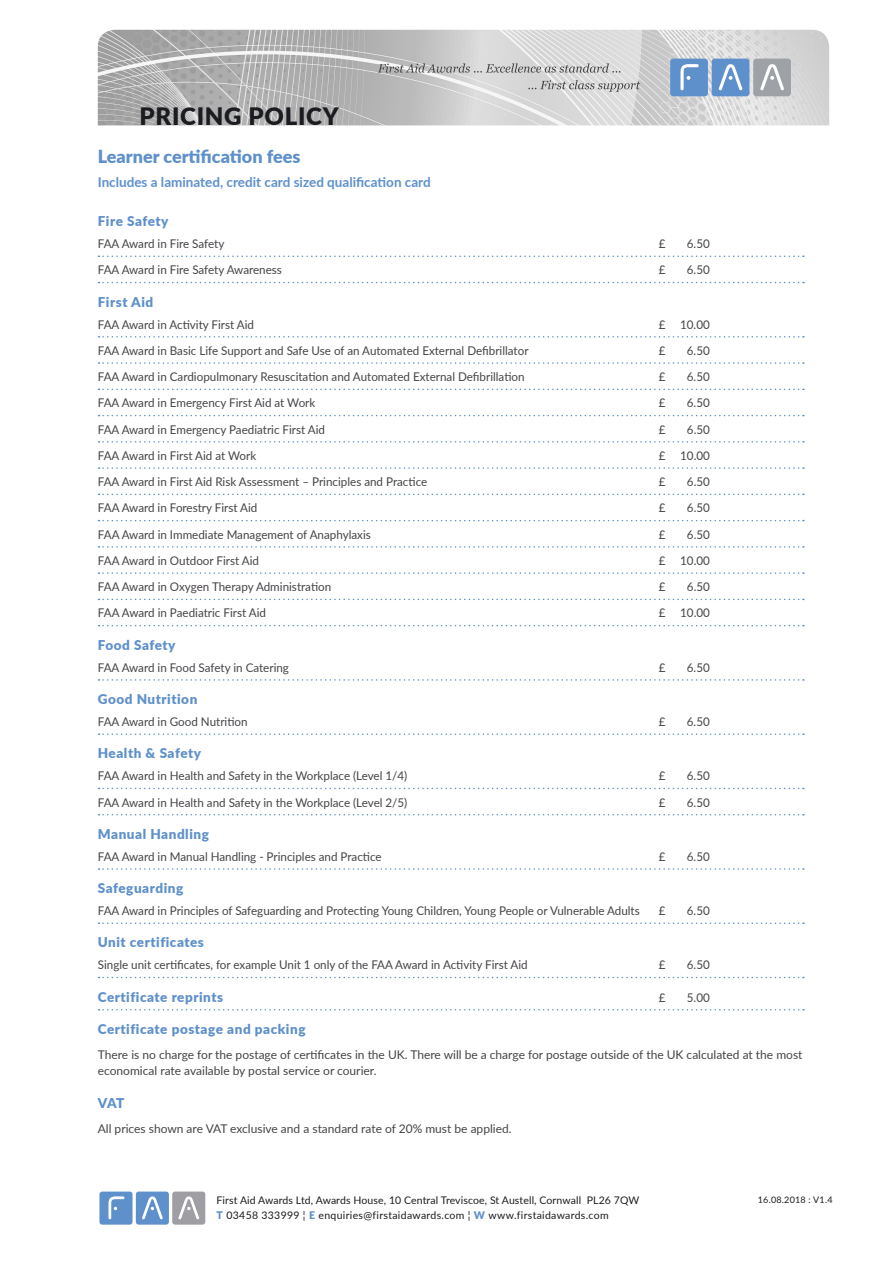
<style>
.page{position:relative;width:893px;height:1263px;background:#fff}
.page>*{position:absolute;margin:0;border:0;box-sizing:border-box;transform-origin:0 0}
.t1{font:900 24px "Lato";letter-spacing:.03em;color:#1b1c20}
.t2{font:900 18px "Lato";color:#5e90cb}
.t3{font:900 13.5px "Lato";letter-spacing:.04em;color:#5e90cb}
.t4{font:700 13.5px "Lato";color:#5e90cb}
.t5{font:12px/16.5px "Lato";color:#464347}
.t6{font:10.5px "Lato";letter-spacing:.01em;color:#1b1c20}
.t7{font:10.5px "Lato";letter-spacing:.03em;color:#1b1c20}
.t8{font:9px "Lato";letter-spacing:.025em;color:#1b1c20}
.s1{font-weight:900;color:#5e90cb}
</style>
<div class="page">
<img style="left:98px;top:30px;width:731px;height:95px">
<div style="left:670px;top:59px;width:38px;height:37px;background:#5e90cb;border-radius:3px"></div>
<div style="left:712px;top:59px;width:37px;height:37px;background:#5e90cb;border-radius:3px"></div>
<div style="left:753px;top:59px;width:38px;height:37px;background:#9ea2a7;border-radius:3px"></div>
<svg style="left:719px;top:64px;width:24px;height:27px"></svg>
<svg style="left:760px;top:64px;width:24px;height:27px"></svg>
<svg style="left:680px;top:64px;width:19px;height:26px"></svg>
<svg style="left:528px;top:80px;width:112px;height:12px"></svg>
<svg style="left:378px;top:63px;width:242px;height:10px"></svg>
<div style="left:136px;top:1191px;width:33px;height:33px;background:#5e90cb;border-radius:3px"></div>
<div style="left:172px;top:1191px;width:33px;height:33px;background:#9f9fa3;border-radius:3px"></div>
<div style="left:99px;top:1191px;width:34px;height:33px;background:#5e90cb;border-radius:3px"></div>
<svg style="left:142px;top:1196px;width:21px;height:23px"></svg>
<svg style="left:178px;top:1196px;width:21px;height:23px"></svg>
<svg style="left:109px;top:1196px;width:15px;height:23px"></svg>
<svg style="left:99px;top:256px;width:705px;height:1px"></svg>
<svg style="left:99px;top:282px;width:705px;height:1px"></svg>
<svg style="left:99px;top:336px;width:705px;height:2px"></svg>
<svg style="left:99px;top:362px;width:705px;height:2px"></svg>
<svg style="left:99px;top:389px;width:705px;height:1px"></svg>
<svg style="left:99px;top:415px;width:705px;height:1px"></svg>
<svg style="left:99px;top:441px;width:705px;height:2px"></svg>
<svg style="left:99px;top:467px;width:705px;height:2px"></svg>
<svg style="left:99px;top:494px;width:705px;height:1px"></svg>
<svg style="left:99px;top:520px;width:705px;height:1px"></svg>
<svg style="left:99px;top:546px;width:705px;height:2px"></svg>
<svg style="left:99px;top:572px;width:705px;height:2px"></svg>
<svg style="left:99px;top:599px;width:705px;height:1px"></svg>
<svg style="left:99px;top:625px;width:705px;height:1px"></svg>
<svg style="left:99px;top:679px;width:705px;height:2px"></svg>
<svg style="left:99px;top:733px;width:705px;height:2px"></svg>
<svg style="left:99px;top:788px;width:705px;height:1px"></svg>
<svg style="left:99px;top:814px;width:705px;height:1px"></svg>
<svg style="left:99px;top:868px;width:705px;height:2px"></svg>
<svg style="left:99px;top:922px;width:705px;height:2px"></svg>
<svg style="left:99px;top:977px;width:705px;height:1px"></svg>
<svg style="left:99px;top:1009px;width:705px;height:1px"></svg>
<h1 class="t1" style="left:140px;top:99px;width:201px">PRICING POLICY</h1>
<h2 class="t2" style="left:98px;top:143px;width:204px">Learner certification fees</h2>
<p class="t4" style="left:98px;top:172px;width:334px">Includes a laminated, credit card sized qualification card</p>
<p class="t3" style="left:98px;top:211px;width:72px">Fire Safety</p>
<p class="t5" style="left:98px;top:235px;width:128px">FAA Award in Fire Safety</p>
<p class="t5" style="left:659px;top:235px;width:8px">£</p>
<p class="t5" style="left:687px;top:235px;width:25px">6.50</p>
<p class="t5" style="left:98px;top:261px;width:186px">FAA Award in Fire Safety Awareness</p>
<p class="t5" style="left:659px;top:261px;width:8px">£</p>
<p class="t5" style="left:687px;top:261px;width:25px">6.50</p>
<p class="t3" style="left:98px;top:291px;width:57px">First Aid</p>
<p class="t5" style="left:98px;top:315px;width:158px">FAA Award in Activity First Aid</p>
<p class="t5" style="left:659px;top:315px;width:53px">£ 10.00</p>
<p class="t5" style="left:98px;top:342px;width:432px">FAA Award in Basic Life Support and Safe Use of an Automated External Defibrillator</p>
<p class="t5" style="left:659px;top:342px;width:8px">£</p>
<p class="t5" style="left:687px;top:342px;width:25px">6.50</p>
<p class="t5" style="left:98px;top:368px;width:428px">FAA Award in Cardiopulmonary Resuscitation and Automated External Defibrillation</p>
<p class="t5" style="left:659px;top:368px;width:8px">£</p>
<p class="t5" style="left:687px;top:368px;width:25px">6.50</p>
<p class="t5" style="left:98px;top:394px;width:219px">FAA Award in Emergency First Aid at Work</p>
<p class="t5" style="left:659px;top:394px;width:8px">£</p>
<p class="t5" style="left:687px;top:394px;width:25px">6.50</p>
<p class="t5" style="left:98px;top:420px;width:229px">FAA Award in Emergency Paediatric First Aid</p>
<p class="t5" style="left:659px;top:420px;width:8px">£</p>
<p class="t5" style="left:687px;top:420px;width:25px">6.50</p>
<p class="t5" style="left:98px;top:447px;width:160px">FAA Award in First Aid at Work</p>
<p class="t5" style="left:659px;top:447px;width:53px">£ 10.00</p>
<p class="t5" style="left:98px;top:473px;width:331px">FAA Award in First Aid Risk Assessment – Principles and Practice</p>
<p class="t5" style="left:659px;top:473px;width:8px">£</p>
<p class="t5" style="left:687px;top:473px;width:25px">6.50</p>
<p class="t5" style="left:98px;top:499px;width:161px">FAA Award in Forestry First Aid</p>
<p class="t5" style="left:659px;top:499px;width:8px">£</p>
<p class="t5" style="left:687px;top:499px;width:25px">6.50</p>
<p class="t5" style="left:98px;top:526px;width:274px">FAA Award in Immediate Management of Anaphylaxis</p>
<p class="t5" style="left:659px;top:526px;width:8px">£</p>
<p class="t5" style="left:687px;top:526px;width:25px">6.50</p>
<p class="t5" style="left:98px;top:552px;width:163px">FAA Award in Outdoor First Aid</p>
<p class="t5" style="left:659px;top:552px;width:53px">£ 10.00</p>
<p class="t5" style="left:98px;top:578px;width:235px">FAA Award in Oxygen Therapy Administration</p>
<p class="t5" style="left:659px;top:578px;width:8px">£</p>
<p class="t5" style="left:687px;top:578px;width:25px">6.50</p>
<p class="t5" style="left:98px;top:604px;width:170px">FAA Award in Paediatric First Aid</p>
<p class="t5" style="left:659px;top:604px;width:53px">£ 10.00</p>
<p class="t3" style="left:98px;top:635px;width:79px">Food Safety</p>
<p class="t5" style="left:98px;top:659px;width:193px">FAA Award in Food Safety in Catering</p>
<p class="t5" style="left:659px;top:659px;width:8px">£</p>
<p class="t5" style="left:687px;top:659px;width:25px">6.50</p>
<p class="t3" style="left:98px;top:689px;width:101px">Good Nutrition</p>
<p class="t5" style="left:98px;top:713px;width:151px">FAA Award in Good Nutrition</p>
<p class="t5" style="left:659px;top:713px;width:8px">£</p>
<p class="t5" style="left:687px;top:713px;width:25px">6.50</p>
<p class="t3" style="left:98px;top:743px;width:105px">Health &amp; Safety</p>
<p class="t5" style="left:98px;top:767px;width:311px">FAA Award in Health and Safety in the Workplace (Level 1/4)</p>
<p class="t5" style="left:659px;top:767px;width:8px">£</p>
<p class="t5" style="left:687px;top:767px;width:25px">6.50</p>
<p class="t5" style="left:98px;top:793px;width:311px">FAA Award in Health and Safety in the Workplace (Level 2/5)</p>
<p class="t5" style="left:659px;top:793px;width:8px">£</p>
<p class="t5" style="left:687px;top:793px;width:25px">6.50</p>
<p class="t3" style="left:98px;top:824px;width:113px">Manual Handling</p>
<p class="t5" style="left:98px;top:848px;width:285px">FAA Award in Manual Handling - Principles and Practice</p>
<p class="t5" style="left:659px;top:848px;width:8px">£</p>
<p class="t5" style="left:687px;top:848px;width:25px">6.50</p>
<p class="t3" style="left:98px;top:878px;width:87px">Safeguarding</p>
<p class="t5" style="left:98px;top:902px;width:544px">FAA Award in Principles of Safeguarding and Protecting Young Children, Young People or Vulnerable Adults</p>
<p class="t5" style="left:659px;top:902px;width:8px">£</p>
<p class="t5" style="left:687px;top:902px;width:25px">6.50</p>
<p class="t3" style="left:98px;top:932px;width:108px">Unit certificates</p>
<p class="t5" style="left:98px;top:956px;width:431px">Single unit certificates, for example Unit 1 only of the FAA Award in Activity First Aid</p>
<p class="t5" style="left:659px;top:956px;width:8px">£</p>
<p class="t5" style="left:687px;top:956px;width:25px">6.50</p>
<p class="t3" style="left:98px;top:986px;width:127px">Certificate reprints</p>
<p class="t5" style="left:659px;top:988px;width:8px">£</p>
<p class="t5" style="left:687px;top:988px;width:25px">5.00</p>
<p class="t3" style="left:98px;top:1019px;width:209px">Certificate postage and packing</p>
<p class="t5" style="left:98px;top:1046px;width:706px">There is no charge for the postage of certificates in the UK. There will be a charge for postage outside of the UK calculated at the most economical rate available by postal service or courier.</p>
<p class="t3" style="left:98px;top:1092px;width:28px">VAT</p>
<p class="t5" style="left:98px;top:1119px;width:415px">All prices shown are VAT exclusive and a standard rate of 20% must be applied.</p>
<p class="t6" style="left:217px;top:1193px;width:424px">First Aid Awards Ltd, Awards House, 10 Central Treviscoe, St Austell, Cornwall PL26 7QW</p>
<p class="t8" style="left:758px;top:1193px;width:76px">16.08.2018 : V1.4</p>
<p class="t7" style="left:217px;top:1208px;width:394px"><span class="s1">T</span> 03458 333999 ¦ <span class="s1">E</span> enquiries@firstaidawards.com ¦ <span class="s1">W</span> www.firstaidawards.com</p>
</div>
